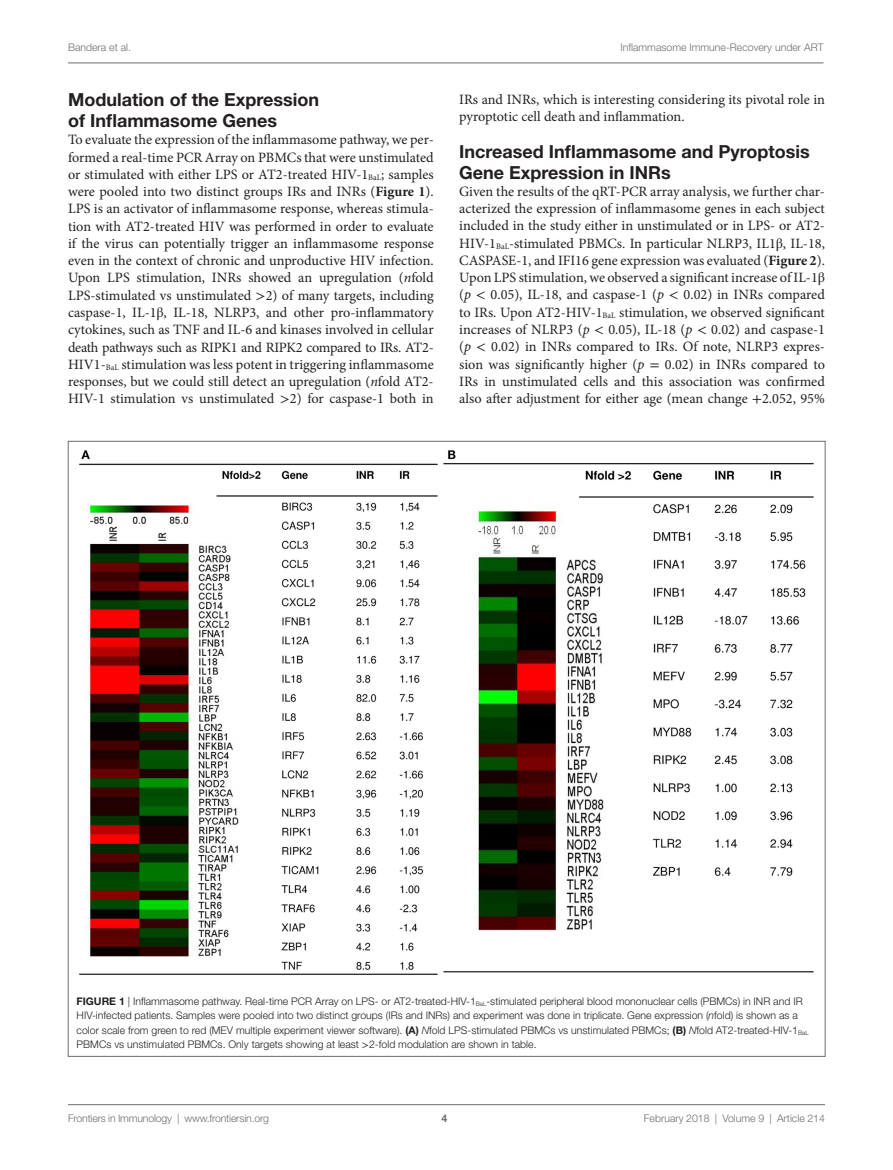
<style>
.page{position:relative;width:893px;height:1170px;background:#fff}
.page>*{position:absolute;margin:0;border:0;box-sizing:border-box;transform-origin:0 0}
.t1{font:700 18px/21px "Helvetica Neue LT Std";color:#231f20}
.t2{font:14.25px/17.2px "Minion Pro";letter-spacing:-.005em;color:#231f20;text-align:justify}
.t3{font:300 10.5px/14.2px "Helvetica Neue LT Std";color:#231f20}
.t4{font:300 10.5px "Helvetica Neue LT Std";color:#6c6d70}
.t5{font:700 10.5px "Helvetica Neue LT Std";color:#6c6d70}
.s1{font-weight:700}
.s2{font-style:italic}
.s3{font-family:"STIX General"}
.s4{font-family:"STIX General";font-weight:400}
</style>
<div class="page">
<img style="left:79px;top:450px;width:735px;height:525px">
<hr style="left:68px;top:63px;width:756px;height:1px;background:#6c6d70">
<hr style="left:68px;top:1104px;width:757px;height:1px;background:#6c6d70">
<p class="t4" style="left:68px;top:41px;width:65px">Bandera et al.</p>
<p class="t4" style="left:620px;top:41px;width:205px">Inflammasome Immune-Recovery under ART</p>
<p class="t1" style="left:68px;top:89px;width:252px">Modulation of the Expression of Inflammasome Genes</p>
<p class="t2" style="left:68px;top:131px;width:367px">To evaluate the expression of the inflammasome pathway, we per&shy;formed a real-time PCR Array on PBMCs that were unstimulated or stimulated with either LPS or AT2-treated HIV-1<sub>BaL</sub>; samples were pooled into two distinct groups IRs and INRs (<span class="s1">Figure 1</span>).<br>LPS is an activator of inflammasome response, whereas stimula&shy;tion with AT2-treated HIV was performed in order to evaluate if the virus can potentially trigger an inflammasome response even in the context of chronic and unproductive HIV infection.<br>Upon LPS stimulation, INRs showed an upregulation (<span class="s2">n</span>fold LPS-stimulated vs unstimulated <span class="s3">&gt;</span>2) of many targets, including caspase-1, IL-1<span class="s3">β</span>, IL-18, NLRP3, and other pro-inflammatory cytokines, such as TNF and IL-6 and kinases involved in cellular death pathways such as RIPK1 and RIPK2 compared to IRs. AT2- HIV1-<sub>BaL</sub> stimulation was less potent in triggering inflammasome responses, but we could still detect an upregulation (<span class="s2">n</span>fold AT2- HIV-1 stimulation vs unstimulated <span class="s3">&gt;</span>2) for caspase-1 both in</p>
<p class="t2" style="left:459px;top:90px;width:367px">IRs and INRs, which is interesting considering its pivotal role in pyroptotic cell death and inflammation.</p>
<p class="t1" style="left:459px;top:140px;width:352px">Increased Inflammasome and Pyroptosis<br>Gene Expression in INRs</p>
<p class="t2" style="left:459px;top:183px;width:367px">Given the results of the qRT-PCR array analysis, we further char&shy;acterized the expression of inflammasome genes in each subject included in the study either in unstimulated or in LPS- or AT2- HIV-1<sub>BaL</sub>-stimulated PBMCs. In particular NLRP3, IL1<span class="s3">β</span>, IL-18, CASPASE-1, and IFI16 gene expression was evaluated (<span class="s1">Figure 2</span>).<br>Upon LPS stimulation, we observed a significant increase of IL-1<span class="s3">β </span>(<span class="s2">p</span> <span class="s3">&lt;</span> 0.05), IL-18, and caspase-1 (<span class="s2">p</span> <span class="s3">&lt;</span> 0.02) in INRs compared to IRs. Upon AT2-HIV-1<sub>BaL</sub> stimulation, we observed significant increases of NLRP3 (<span class="s2">p</span> <span class="s3">&lt;</span> 0.05), IL-18 (<span class="s2">p</span> <span class="s3">&lt;</span> 0.02) and caspase-1 (<span class="s2">p</span> <span class="s3">&lt;</span> 0.02) in INRs compared to IRs. Of note, NLRP3 expres&shy;sion was significantly higher (<span class="s2">p</span> <span class="s3">=</span> 0.02) in INRs compared to IRs in unstimulated cells and this association was confirmed also after adjustment for either age (mean change <span class="s3">+</span>2.052, 95%</p>
<p class="t3" style="left:77px;top:993px;width:733px"><span class="s1">Figure 1</span> | Inflammasome pathway. Real-time PCR Array on LPS- or AT2-treated-HIV-1<sub>BaL</sub>-stimulated peripheral blood mononuclear cells (PBMCs) in INR and IR HIV-infected patients. Samples were pooled into two distinct groups (IRs and INRs) and experiment was done in triplicate. Gene expression (<span class="s2">n</span>fold) is shown as a color scale from green to red (MEV multiple experiment viewer software). <span class="s1">(A)</span> <span class="s2">N</span>fold LPS-stimulated PBMCs vs unstimulated PBMCs; <span class="s1">(B)</span> <span class="s2">N</span>fold AT2-treated-HIV-1<sub>BaL </sub>PBMCs vs unstimulated PBMCs. Only targets showing at least <span class="s4">&gt;</span>2-fold modulation are shown in table.</p>
<p class="t4" style="left:68px;top:1111px;width:203px">Frontiers in Immunology | www.frontiersin.org</p>
<p class="t4" style="left:644px;top:1111px;width:183px">February 2018 | Volume 9 | Article 214</p>
<p class="t5" style="left:441px;top:1111px;width:7px">4</p>
</div>
